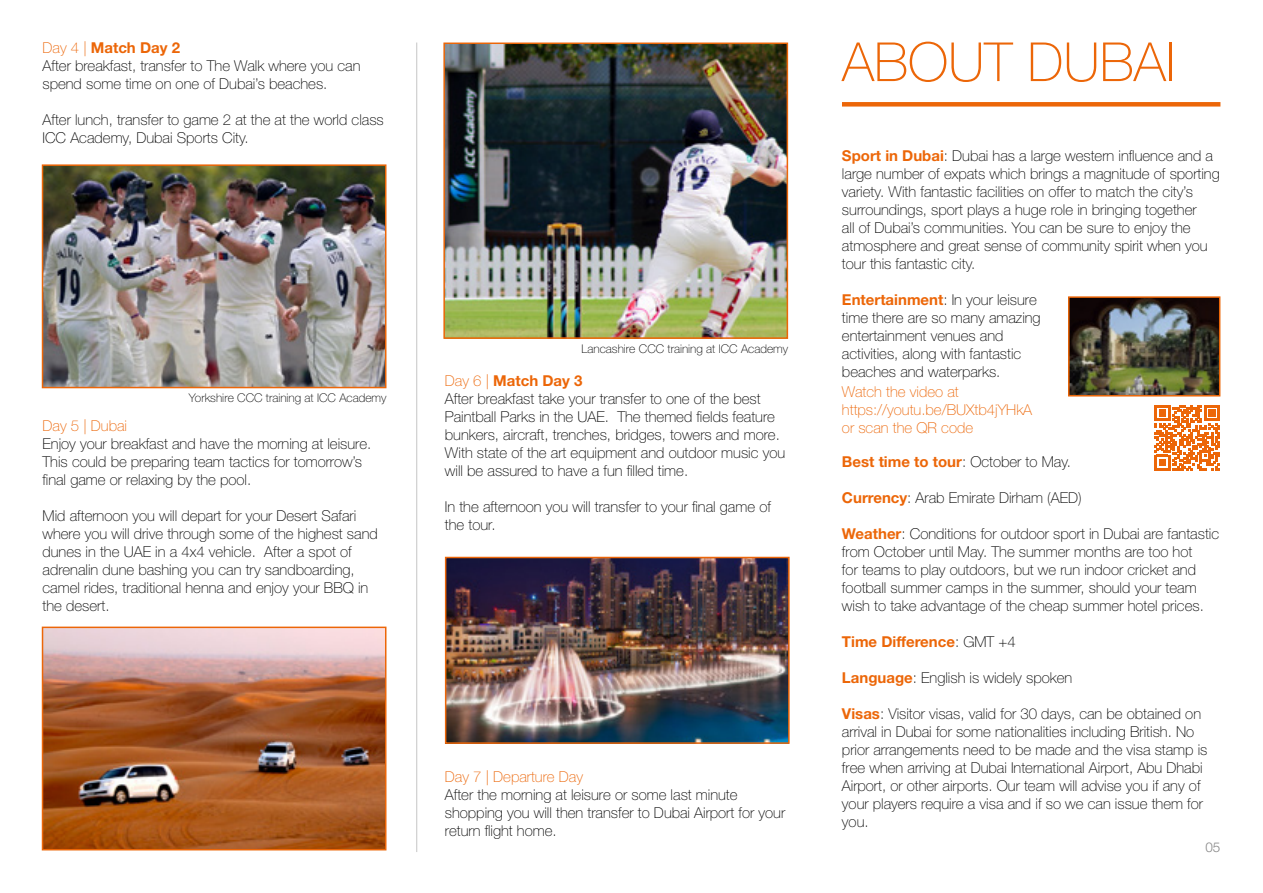
<style>
.page{position:relative;width:1263px;height:893px;background:#fff}
.page>*{position:absolute;margin:0;border:0;box-sizing:border-box;transform-origin:0 0}
.t1{font:100 54px "Helvetica Neue LT Std";color:#ec6608}
.t2{font:100 15px/18px "Helvetica Neue LT Std";color:#000}
.t3{font:100 15px/18px "Helvetica Neue LT Std";color:#ec6608}
.t4{font:700 15px "Helvetica Neue LT Std";color:#ec6608}
.t5{font:300 13.5px "Helvetica Neue LT Std";color:#878787}
.t6{font:100 12px "Helvetica Neue LT Std";color:#000}
.s1{color:#ec6608}
.s2{font-weight:700;color:#ec6608}
.s3{font-weight:100;color:#000}
</style>
<div class="page">
<div style="left:842px;top:102px;width:378px;height:5px;background:#ec6608"></div>
<hr style="left:416px;top:43px;width:1px;height:809px;background:#c6c6c6">
<img style="left:45px;top:167px;width:338px;height:218px">
<div style="left:42px;top:164px;width:344px;height:224px;border:2px solid #ec6608"></div>
<img style="left:448px;top:560px;width:339px;height:181px">
<div style="left:445px;top:557px;width:345px;height:187px;border:2px solid #ec6608"></div>
<img style="left:45px;top:630px;width:338px;height:217px">
<div style="left:42px;top:627px;width:344px;height:223px;border:2px solid #ec6608"></div>
<img style="left:446px;top:46px;width:339px;height:290px">
<div style="left:443px;top:43px;width:345px;height:296px;border:2px solid #ec6608"></div>
<img style="left:1071px;top:299px;width:146px;height:94px">
<div style="left:1068px;top:296px;width:152px;height:100px;border:2px solid #ec6608"></div>
<svg style="left:1154px;top:405px;width:66px;height:65px"></svg>
<p class="t2" style="left:43px;top:39px;width:319px"><span class="s1">Day 4 |</span> <span class="s2">Match Day 2<br></span>After breakfast, transfer to The Walk where you can spend some time on one of Dubai’s beaches.</p>
<p class="t2" style="left:43px;top:111px;width:343px">After lunch, transfer to game 2 at the at the world class<br>ICC Academy, Dubai Sports City.</p>
<p class="t6" style="left:189px;top:391px;width:199px">Yorkshire CCC training at ICC Academy</p>
<p class="t3" style="left:43px;top:417px;width:86px">Day 5 | Dubai</p>
<p class="t2" style="left:43px;top:435px;width:330px">Enjoy your breakfast and have the morning at leisure.<br>This could be preparing team tactics for tomorrow’s final game or relaxing by the pool.</p>
<p class="t2" style="left:43px;top:507px;width:337px">Mid afternoon you will depart for your Desert Safari where you will drive through some of the highest sand dunes in the UAE in a 4x4 vehicle. After a spot of adrenalin dune bashing you can try sandboarding, camel rides, traditional henna and enjoy your BBQ in the desert.</p>
<p class="t6" style="left:581px;top:342px;width:208px">Lancashire CCC training at ICC Academy</p>
<p class="t2" style="left:445px;top:371px;width:342px"><span class="s1">Day 6 |</span> <span class="s2">Match Day 3<br></span>After breakfast take your transfer to one of the best Paintball Parks in the UAE. The themed fields feature bunkers, aircraft, trenches, bridges, towers and more.<br>With state of the art equipment and outdoor music you will be assured to have a fun filled time.</p>
<p class="t2" style="left:445px;top:497px;width:328px">In the afternoon you will transfer to your final game of the tour.</p>
<p class="t3" style="left:445px;top:767px;width:140px">Day 7 | Departure Day</p>
<p class="t2" style="left:445px;top:785px;width:342px">After the morning at leisure or some last minute shopping you will then transfer to Dubai Airport for your return flight home.</p>
<h1 class="t1" style="left:842px;top:31px;width:334px">ABOUT DUBAI</h1>
<p class="t2" style="left:842px;top:147px;width:379px"><span class="s2">Sport in Dubai</span>: Dubai has a large western influence and a large number of expats which brings a magnitude of sporting variety. With fantastic facilities on offer to match the city’s surroundings, sport plays a huge role in bringing together<br>all of Dubai’s communities. You can be sure to enjoy the atmosphere and great sense of community spirit when you tour this fantastic city.</p>
<p class="t2" style="left:842px;top:291px;width:200px"><span class="s2">Entertainment</span>: In your leisure time there are so many amazing entertainment venues and activities, along with fantastic beaches and waterparks.</p>
<p class="t3" style="left:842px;top:383px;width:192px">Watch the video at https://youtu.be/BUXtb4jYHkA or scan the QR code</p>
<p class="t4" style="left:842px;top:452px;width:231px">Best time to tour<span class="s3">: October to May.</span></p>
<p class="t2" style="left:842px;top:489px;width:241px"><span class="s2">Currency</span>: Arab Emirate Dirham (AED)</p>
<p class="t2" style="left:842px;top:525px;width:379px"><span class="s2">Weather</span>: Conditions for outdoor sport in Dubai are fantastic from October until May. The summer months are too hot<br>for teams to play outdoors, but we run indoor cricket and football summer camps in the summer, should your team wish to take advantage of the cheap summer hotel prices.</p>
<p class="t4" style="left:842px;top:632px;width:175px">Time Difference<span class="s3">: GMT +4</span></p>
<p class="t2" style="left:842px;top:669px;width:232px"><span class="s2">Language</span>: English is widely spoken</p>
<p class="t2" style="left:842px;top:705px;width:367px"><span class="s2">Visas</span>: Visitor visas, valid for 30 days, can be obtained on arrival in Dubai for some nationalities including British. No prior arrangements need to be made and the visa stamp is free when arriving at Dubai International Airport, Abu Dhabi Airport, or other airports. Our team will advise you if any of your players require a visa and if so we can issue them for you.</p>
<p class="t5" style="left:1205px;top:838px;width:17px">05</p>
</div>
